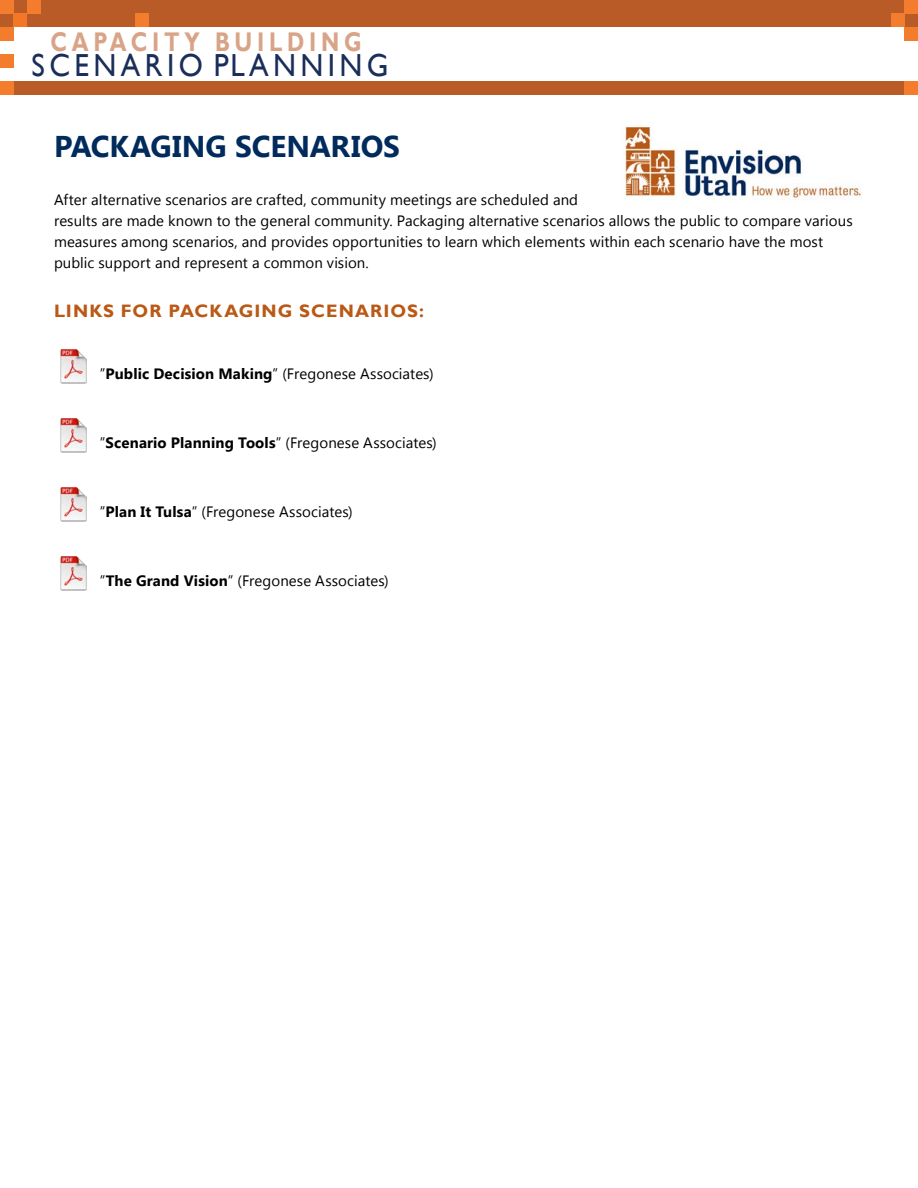
<style>
.page{position:relative;width:918px;height:1188px;background:#fff}
.page>*{position:absolute;margin:0;border:0;box-sizing:border-box;transform-origin:0 0}
.t1{font:31.8px "Gill Sans";letter-spacing:.15em;color:#1a2e5a;scale:.92 1}
.t2{font:700 30px "Segoe UI";letter-spacing:-.005em;color:#002b5c}
.t3{font:700 27px "Gill Sans";letter-spacing:.22em;color:rgb(185 91 39/.56);scale:.8 1}
.t4{font:700 18px "Gill Sans";letter-spacing:.06em;color:#b95915}
.t5{font:15px/21.1px "Segoe UI";letter-spacing:.005em;color:#000}
.s1{font-weight:700}
</style>
<div class="page">
<img style="left:60px;top:349px;width:27px;height:35px">
<img style="left:60px;top:418px;width:27px;height:35px">
<img style="left:60px;top:487px;width:27px;height:35px">
<img style="left:60px;top:556px;width:27px;height:35px">
<img style="left:623px;top:123px;width:239px;height:77px">
<div style="left:0;top:0;width:918px;height:27px;background:#b95b27"></div>
<div style="left:0;top:81px;width:918px;height:13px;background:#b95b27"></div>
<div style="left:0;top:0;width:14px;height:14px;background:#f37c2d"></div>
<div style="left:14px;top:14px;width:13px;height:13px;background:#f47627"></div>
<div style="left:27px;top:0;width:13px;height:14px;background:#f37c2d"></div>
<div style="left:135px;top:14px;width:13px;height:13px;background:#f37c2d"></div>
<div style="left:0;top:27px;width:14px;height:13px;background:#f37c2d"></div>
<div style="left:0;top:54px;width:14px;height:14px;background:#f37c2d"></div>
<div style="left:0;top:81px;width:14px;height:13px;background:#f37c2d"></div>
<div style="left:904px;top:81px;width:14px;height:13px;background:#f37c2d"></div>
<div style="left:904px;top:27px;width:14px;height:13px;background:#f37c2d"></div>
<div style="left:891px;top:14px;width:13px;height:13px;background:#f37c2d"></div>
<div style="left:904px;top:0;width:14px;height:14px;background:#f37c2d"></div>
<h3 class="t3" style="left:50px;top:25px;width:391px">CAPACITY BUILDING</h3>
<h1 class="t1" style="left:32px;top:47px;width:389px">SCENARIO PLANNING</h1>
<h2 class="t2" style="left:54px;top:125px;width:344px">Packaging Scenarios</h2>
<p class="t5" style="left:54px;top:188px;width:800px">After alternative scenarios are crafted, community meetings are scheduled and<br>results are made known to the general community. Packaging alternative scenarios allows the public to compare various measures among scenarios, and provides opportunities to learn which elements within each scenario have the most public support and represent a common vision.</p>
<p class="t4" style="left:54px;top:300px;width:372px">LINKS FOR PACKAGING SCENARIOS:</p>
<p class="t5" style="left:100px;top:363px;width:335px">”<span class="s1">Public Decision Making</span>” (Fregonese Associates)</p>
<p class="t5" style="left:100px;top:432px;width:339px">”<span class="s1">Scenario Planning Tools</span>” (Fregonese Associates)</p>
<p class="t5" style="left:100px;top:501px;width:255px">”<span class="s1">Plan It Tulsa</span>” (Fregonese Associates)</p>
<p class="t5" style="left:100px;top:570px;width:291px">”<span class="s1">The Grand Vision</span>” (Fregonese Associates)</p>
</div>
